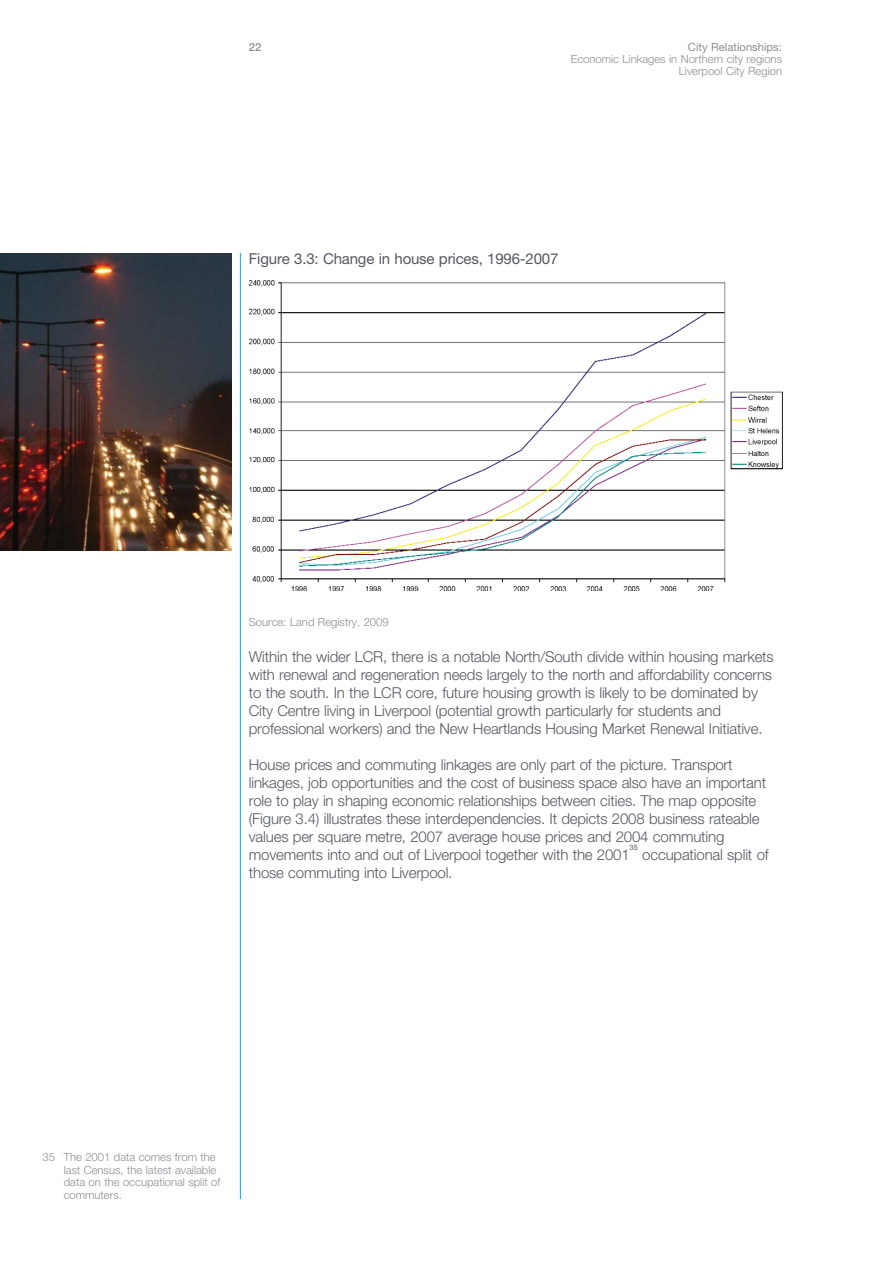
<style>
.page{position:relative;width:893px;height:1263px;background:#fff}
.page>*{position:absolute;margin:0;border:0;box-sizing:border-box;transform-origin:0 0}
.t1{font:300 15px/18px "Helvetica Neue LT Std";letter-spacing:-.01em;color:#545861}
.t2{font:15px "Helvetica Neue LT Std";letter-spacing:-.01em;color:#545861}
.t3{font:300 11.25px/12.8px "Helvetica Neue LT Std";color:#8b8e95}
.t4{font:11.25px "Helvetica Neue LT Std";color:#8b8e95}
.t5{font:500 11.25px "Helvetica Neue LT Std";color:#8b8e95}
.t6{font:7.5px "Helvetica Neue LT Std";color:#545861}
</style>
<div class="page">
<hr style="left:240px;top:253px;width:1px;height:946px;background:#00aeef">
<img style="left:0;top:253px;width:232px;height:298px">
<img style="left:249px;top:281px;width:533px;height:310px">
<p class="t5" style="left:249px;top:43px;width:14px">22</p>
<p class="t4" style="left:688px;top:43px;width:96px">City Relationships:</p>
<p class="t3" style="left:570px;top:54px;width:213px;line-height:12px;text-align:right">Economic Linkages in Northern city regions<br>Liverpool City Region</p>
<p class="t2" style="left:249px;top:253px;width:311px">Figure 3.3: Change in house prices, 1996-2007</p>
<p class="t3" style="left:249px;top:617px;width:141px">Source: Land Registry, 2009</p>
<p class="t1" style="left:249px;top:649px;width:526px">Within the wider LCR, there is a notable North/South divide within housing markets with renewal and regeneration needs largely to the north and affordability concerns to the south. In the LCR core, future housing growth is likely to be dominated by City Centre living in Liverpool (potential growth particularly for students and professional workers) and the New Heartlands Housing Market Renewal Initiative.</p>
<p class="t1" style="left:249px;top:757px;width:519px">House prices and commuting linkages are only part of the picture. Transport linkages, job opportunities and the cost of business space also have an important role to play in shaping economic relationships between cities. The map opposite (Figure 3.4) illustrates these interdependencies. It depicts 2008 business rateable values per square metre, 2007 average house prices and 2004 commuting movements into and out of Liverpool together with the 2001</p>
<p class="t6" style="left:629px;top:844px;width:10px">35</p>
<p class="t1" style="left:642px;top:847px;width:128px">occupational split of</p>
<p class="t1" style="left:249px;top:865px;width:205px">those commuting into Liverpool.</p>
<p class="t3" style="left:64px;top:1152px;width:158px;text-indent:-21px">35 The 2001 data comes from the last Census, the latest available data on the occupational split of commuters.</p>
</div>
